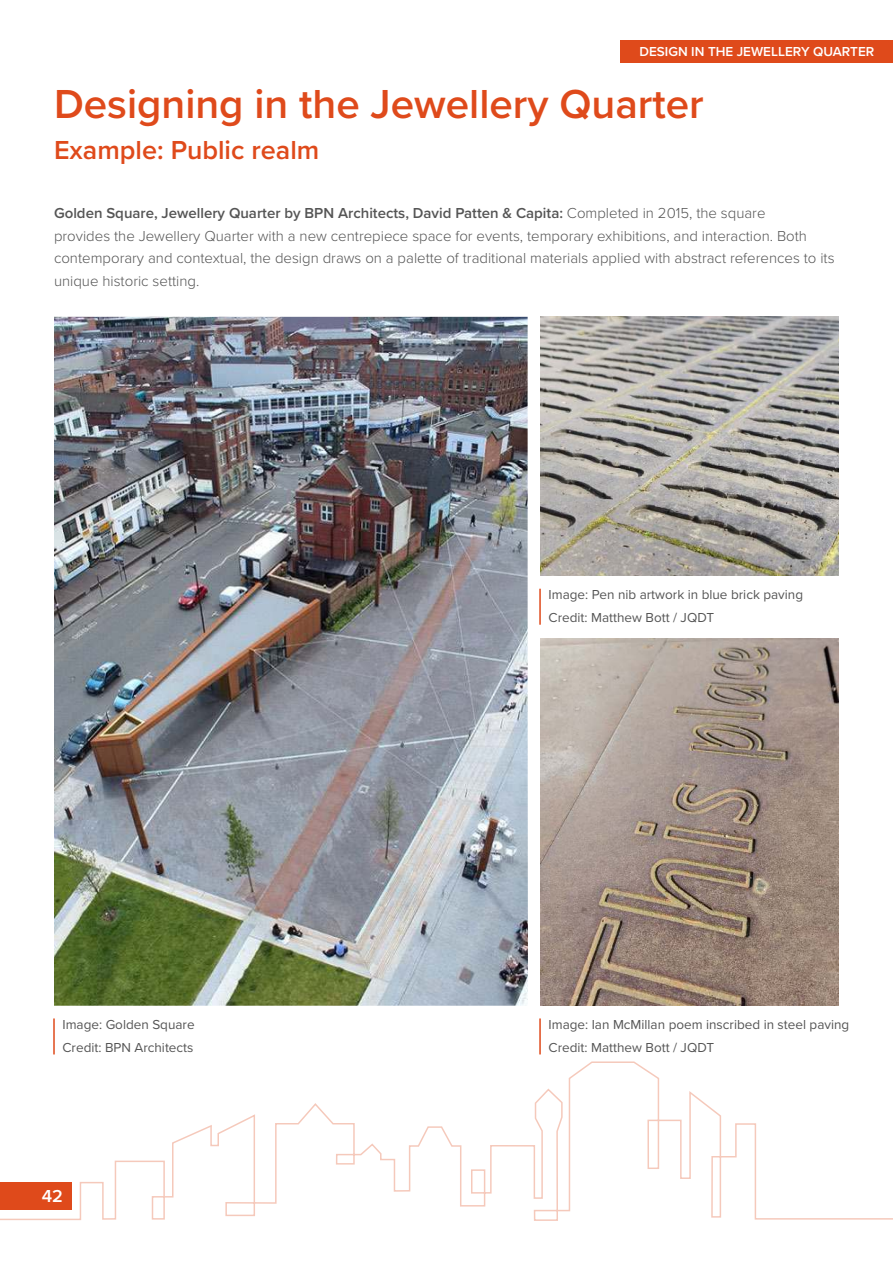
<style>
.page{position:relative;width:893px;height:1263px;background:#fff}
.page>*{position:absolute;margin:0;border:0;box-sizing:border-box;transform-origin:0 0}
.t1{font:600 42px "Proxima Nova";color:#df4a1b}
.t2{font:600 27px "Proxima Nova";color:#df4a1b}
.t3{font:600 18px "Proxima Nova";color:#fff}
.t4{font:300 15px/22.5px "Proxima Nova";color:#555}
.t5{font:13.5px/22.5px "Proxima Nova";color:#555}
.t6{font:600 13.5px "Proxima Nova";color:#fff}
.s1{font-weight:600}
</style>
<div class="page">
<div style="left:621px;top:40px;width:272px;height:23px;background:#df4a1b"></div>
<svg style="left:0;top:1061px;width:893px;height:160px"></svg>
<img style="left:54px;top:317px;width:474px;height:689px">
<hr style="left:53px;top:1018px;width:2px;height:36px;background:#df4a1b">
<img style="left:541px;top:639px;width:298px;height:367px">
<img style="left:540px;top:317px;width:299px;height:259px">
<hr style="left:539px;top:1018px;width:2px;height:36px;background:#df4a1b">
<hr style="left:539px;top:589px;width:2px;height:36px;background:#df4a1b">
<p class="t6" style="left:640px;top:46px;width:236px">DESIGN IN THE JEWELLERY QUARTER</p>
<h1 class="t1" style="left:54px;top:86px;width:651px">Designing in the Jewellery Quarter</h1>
<h2 class="t2" style="left:54px;top:139px;width:267px">Example: Public realm</h2>
<p class="t4" style="left:54px;top:203px;width:782px"><span class="s1">Golden Square, Jewellery Quarter by BPN Architects, David Patten &amp; Capita:</span> Completed in 2015, the square<br>provides the Jewellery Quarter with a new centrepiece space for events, temporary exhibitions, and interaction. Both contemporary and contextual, the design draws on a palette of traditional materials applied with abstract references to its unique historic setting.</p>
<p class="t5" style="left:63px;top:1014px;width:134px">Image: Golden Square<br>Credit: BPN Architects</p>
<p class="t3" style="left:42px;top:1188px;width:23px">42</p>
<p class="t5" style="left:549px;top:584px;width:256px">Image: Pen nib artwork in blue brick paving<br>Credit: Matthew Bott / JQDT</p>
<p class="t5" style="left:549px;top:1014px;width:302px">Image: Ian McMillan poem inscribed in steel paving<br>Credit: Matthew Bott / JQDT</p>
</div>
